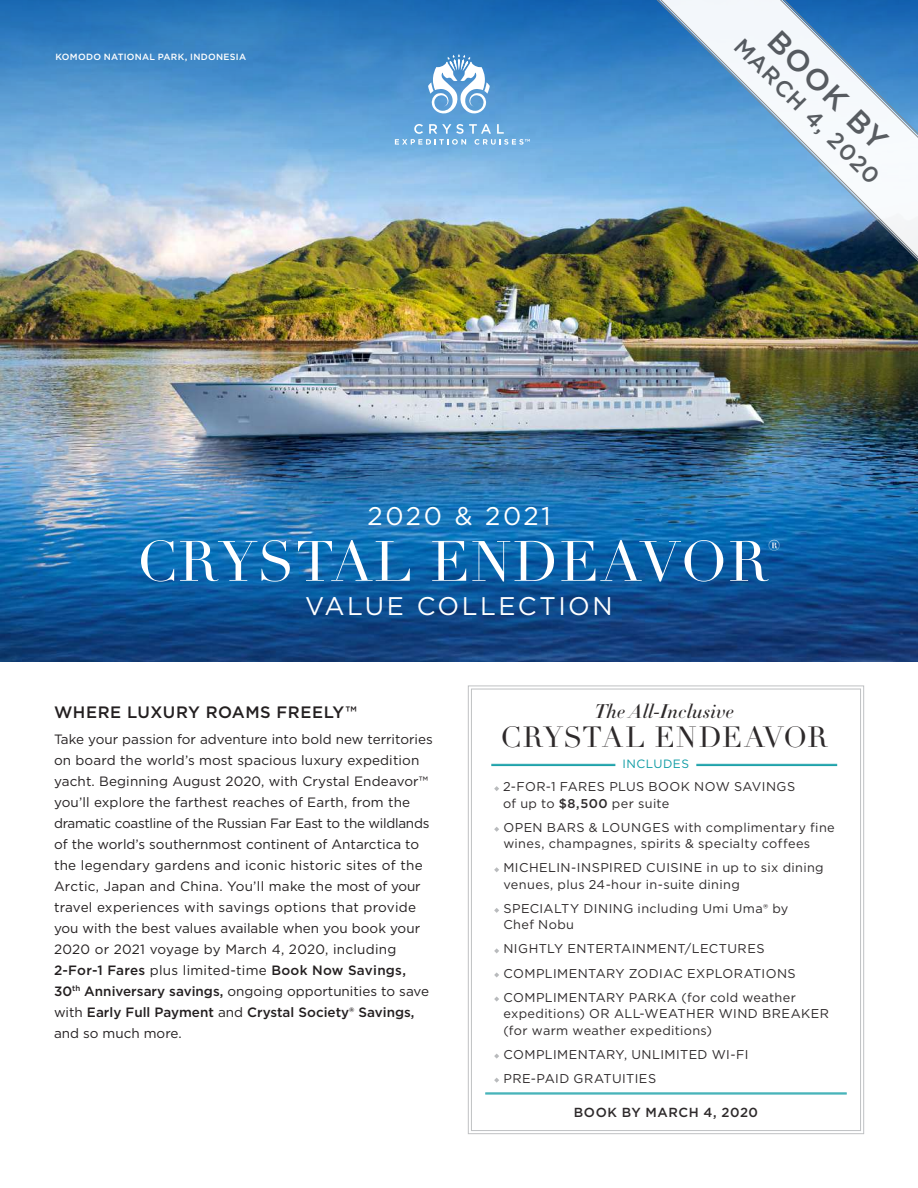
<style>
.page{position:relative;width:918px;height:1188px;background:#fff}
.page>*{position:absolute;margin:0;border:0;box-sizing:border-box;transform-origin:0 0}
.t1{font:55.8px "Didot";letter-spacing:.025em;color:#fff}
.t2{font:500 30px "Gotham";color:#58595b}
.t3{font:28.5px "Didot";letter-spacing:.01em;color:#231f20}
.t4{font:25.5px "Gotham";letter-spacing:.1em;color:#fff}
.t5{font:500 22.5px "Gotham";color:#58595b}
.t6{font:italic 500 19.5px "HTF Didot M24";letter-spacing:.01em;color:#231f20}
.t7{font:500 16.5px "Gotham";letter-spacing:.03em;color:#231f20}
.t8{font:13.5px/21px "Gotham";color:#231f20}
.t9{font:500 13.2px "Gotham";letter-spacing:.045em;color:#231f20}
.t10{font:12.75px/16.5px "Gotham";letter-spacing:.03em;color:#231f20}
.t11{font:12px "Gotham";letter-spacing:.04em;color:#0097a0}
.t12{font:500 9px "Gotham";letter-spacing:.03em;color:#fff}
.s1{font-weight:500}
</style>
<div class="page">
<img style="left:0;top:206px;width:918px;height:456px">
<svg style="left:0;top:0;width:645px;height:206px;background:#5c9cd2"></svg>
<svg style="left:468px;top:685px;width:396px;height:449px"></svg>
<svg style="left:428px;top:54px;width:62px;height:60px"></svg>
<svg style="left:395px;top:124px;width:135px;height:21px;background:#7eb6e2"></svg>
<img style="left:645px;top:0;width:273px;height:273px">
<svg style="left:649px;top:0;width:269px;height:269px"></svg>
<p class="t12" style="left:56px;top:51px;width:192px">KOMODO NATIONAL PARK, INDONESIA</p>
<h2 class="t2" style="left:787px;top:21px;width:157px;rotate:45deg">BOOK BY</h2>
<h3 class="t5" style="left:748px;top:32px;width:197px;rotate:45deg">MARCH 4, 2020</h3>
<h3 class="t4" style="left:368px;top:500px;width:184px">2020 &amp; 2021</h3>
<h1 class="t1" style="left:137px;top:528px;width:646px">CRYSTAL ENDEAVOR<sup>®</sup></h1>
<h3 class="t4" style="left:305px;top:590px;width:309px">VALUE COLLECTION</h3>
<p class="t7" style="left:54px;top:702px;width:304px">WHERE LUXURY ROAMS FREELY™</p>
<p class="t8" style="left:54px;top:728px;width:380px">Take your passion for adventure into bold new territories on board the world’s most spacious luxury expedition yacht. Beginning August 2020, with Crystal Endeavor™ you’ll explore the farthest reaches of Earth, from the dramatic coastline of the Russian Far East to the wildlands of the world’s southernmost continent of Antarctica to the legendary gardens and iconic historic sites of the Arctic, Japan and China. You’ll make the most of your travel experiences with savings options that provide you with the best values available when you book your 2020 or 2021 voyage by March 4, 2020, including <span class="s1">2-For-1 Fares</span> plus limited-time <span class="s1">Book Now Savings, 30</span><sup>th</sup> <span class="s1">Anniversary savings,</span> ongoing opportunities to save with <span class="s1">Early Full Payment</span> and <span class="s1">Crystal Society® Savings, </span>and so much more.</p>
<h3 class="t6" style="left:595px;top:697px;width:141px">The All-Inclusive</h3>
<h3 class="t3" style="left:501px;top:720px;width:329px">CRYSTAL ENDEAVOR</h3>
<p class="t11" style="left:623px;top:756px;width:68px">INCLUDES</p>
<p class="t10" style="left:503px;top:778px;width:294px">2-FOR-1 FARES PLUS BOOK NOW SAVINGS of up to <span class="s1">$8,500</span> per suite</p>
<p class="t10" style="left:503px;top:819px;width:333px">OPEN BARS &amp; LOUNGES with complimentary fine wines, champagnes, spirits &amp; specialty coffees</p>
<p class="t10" style="left:503px;top:859px;width:322px">MICHELIN-INSPIRED CUISINE in up to six dining venues, plus 24-hour in-suite dining</p>
<p class="t10" style="left:503px;top:900px;width:287px">SPECIALTY DINING including Umi Uma® by<br>Chef Nobu</p>
<p class="t10" style="left:503px;top:937px;width:294px;line-height:24px">NIGHTLY ENTERTAINMENT/LECTURES<br>COMPLIMENTARY ZODIAC EXPLORATIONS<br>COMPLIMENTARY PARKA (for cold weather</p>
<p class="t10" style="left:503px;top:1005px;width:327px">expeditions) OR ALL-WEATHER WIND BREAKER (for warm weather expeditions)</p>
<p class="t10" style="left:503px;top:1042px;width:247px;line-height:24px">COMPLIMENTARY, UNLIMITED WI-FI<br>PRE-PAID GRATUITIES</p>
<p class="t9" style="left:574px;top:1103px;width:186px">BOOK BY MARCH 4, 2020</p>
</div>
